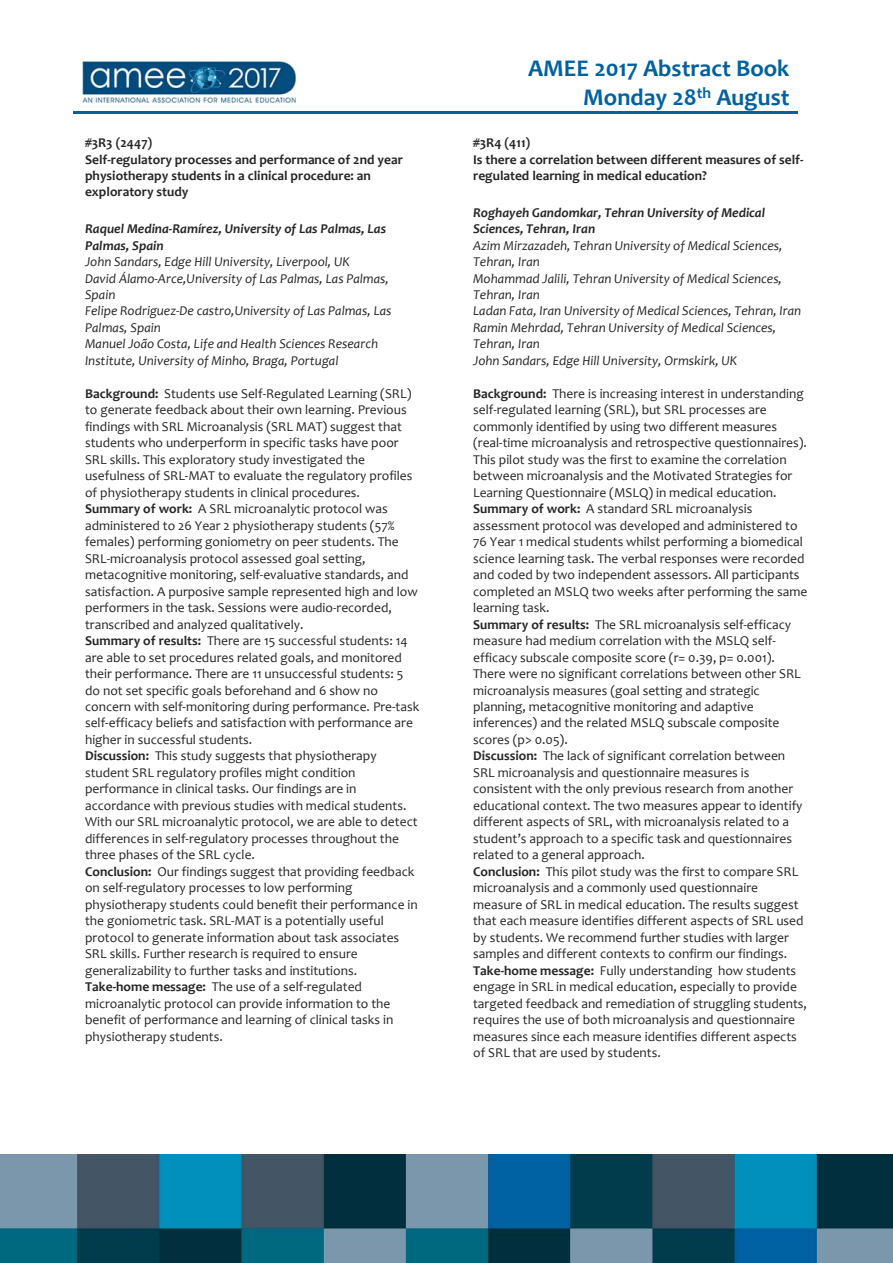
<style>
.page{position:relative;width:893px;height:1263px;background:#fff}
.page>*{position:absolute;margin:0;border:0;box-sizing:border-box;transform-origin:0 0}
.t1{font:700 24px/29.2px "Candara";color:#0061a1;text-align:right}
.t2{font:13.5px/16.5px "Candara";color:#262626}
.t3{font:italic 13.5px/16.5px "Candara";color:#262626}
.t4{font:700 13.5px/16.5px "Candara";color:#262626}
.t5{font:italic 700 13.5px/16.5px "Candara";color:#262626}
.s1{font-weight:700}
</style>
<div class="page">
<img style="left:0;top:1155px;width:893px;height:108px">
<hr style="left:73px;top:112px;width:257px;height:2px;background:#0061a1">
<hr style="left:329px;top:112px;width:468px;height:2px;background:#0061a1">
<img style="left:82px;top:62px;width:214px;height:40px">
<p class="t4" style="left:85px;top:136px;width:319px">#3R3 (2447)<br>Self‐regulatory processes and performance of 2nd year physiotherapy students in a clinical procedure: an exploratory study</p>
<p class="t5" style="left:85px;top:222px;width:302px">Raquel Medina‐Ramírez, University of Las Palmas, Las<br>Palmas, Spain</p>
<p class="t3" style="left:85px;top:255px;width:308px">John Sandars, Edge Hill University, Liverpool, UK<br>David Álamo‐Arce,University of Las Palmas, Las Palmas, Spain<br>Felipe Rodriguez‐De castro,University of Las Palmas, Las Palmas, Spain<br>Manuel João Costa, Life and Health Sciences Research Institute, University of Minho, Braga, Portugal</p>
<p class="t2" style="left:85px;top:387px;width:336px"><span class="s1">Background:</span> Students use Self‐Regulated Learning (SRL) to generate feedback about their own learning. Previous findings with SRL Microanalysis (SRL MAT) suggest that students who underperform in specific tasks have poor SRL skills. This exploratory study investigated the usefulness of SRL‐MAT to evaluate the regulatory profiles of physiotherapy students in clinical procedures.<br><span class="s1">Summary of work:</span> A SRL microanalytic protocol was administered to 26 Year 2 physiotherapy students (57% females) performing goniometry on peer students. The SRL‐microanalysis protocol assessed goal setting, metacognitive monitoring, self‐evaluative standards, and satisfaction. A purposive sample represented high and low performers in the task. Sessions were audio‐recorded, transcribed and analyzed qualitatively.<br><span class="s1">Summary of results:</span> There are 15 successful students: 14 are able to set procedures related goals, and monitored their performance. There are 11 unsuccessful students: 5 do not set specific goals beforehand and 6 show no concern with self‐monitoring during performance. Pre‐task self‐efficacy beliefs and satisfaction with performance are higher in successful students.<br><span class="s1">Discussion:</span> This study suggests that physiotherapy student SRL regulatory profiles might condition performance in clinical tasks. Our findings are in accordance with previous studies with medical students.<br>With our SRL microanalytic protocol, we are able to detect differences in self‐regulatory processes throughout the three phases of the SRL cycle.<br><span class="s1">Conclusion:</span> Our findings suggest that providing feedback on self‐regulatory processes to low performing physiotherapy students could benefit their performance in the goniometric task. SRL‐MAT is a potentially useful protocol to generate information about task associates SRL skills. Further research is required to ensure generalizability to further tasks and institutions.<br><span class="s1">Take‐home message:</span> The use of a self‐regulated microanalytic protocol can provide information to the benefit of performance and learning of clinical tasks in physiotherapy students.</p>
<h1 class="t1" style="left:528px;top:56px;width:263px">AMEE 2017 Abstract Book<br>Monday 28<sup>th</sup> August</h1>
<p class="t4" style="left:473px;top:136px;width:332px">#3R4 (411)<br>Is there a correlation between different measures of self‐ regulated learning in medical education?</p>
<p class="t5" style="left:473px;top:205px;width:294px">Roghayeh Gandomkar, Tehran University of Medical<br>Sciences, Tehran, Iran</p>
<p class="t3" style="left:473px;top:238px;width:330px">Azim Mirzazadeh, Tehran University of Medical Sciences, Tehran, Iran<br>Mohammad Jalili, Tehran University of Medical Sciences, Tehran, Iran<br>Ladan Fata, Iran University of Medical Sciences, Tehran, Iran Ramin Mehrdad, Tehran University of Medical Sciences, Tehran, Iran<br>John Sandars, Edge Hill University, Ormskirk, UK</p>
<p class="t2" style="left:473px;top:387px;width:336px"><span class="s1">Background:</span> There is increasing interest in understanding self‐regulated learning (SRL), but SRL processes are commonly identified by using two different measures (real‐time microanalysis and retrospective questionnaires).<br>This pilot study was the first to examine the correlation between microanalysis and the Motivated Strategies for Learning Questionnaire (MSLQ) in medical education.<br><span class="s1">Summary of work:</span> A standard SRL microanalysis assessment protocol was developed and administered to 76 Year 1 medical students whilst performing a biomedical science learning task. The verbal responses were recorded and coded by two independent assessors. All participants completed an MSLQ two weeks after performing the same learning task.<br><span class="s1">Summary of results:</span> The SRL microanalysis self‐efficacy measure had medium correlation with the MSLQ self‐ efficacy subscale composite score (r= 0.39, p= 0.001).<br>There were no significant correlations between other SRL microanalysis measures (goal setting and strategic planning, metacognitive monitoring and adaptive inferences) and the related MSLQ subscale composite scores (p&gt; 0.05).<br><span class="s1">Discussion:</span> The lack of significant correlation between SRL microanalysis and questionnaire measures is consistent with the only previous research from another educational context. The two measures appear to identify different aspects of SRL, with microanalysis related to a student’s approach to a specific task and questionnaires related to a general approach.<br><span class="s1">Conclusion:</span> This pilot study was the first to compare SRL microanalysis and a commonly used questionnaire measure of SRL in medical education. The results suggest that each measure identifies different aspects of SRL used by students. We recommend further studies with larger samples and different contexts to confirm our findings.<br><span class="s1">Take‐home message:</span> Fully understanding how students engage in SRL in medical education, especially to provide targeted feedback and remediation of struggling students, requires the use of both microanalysis and questionnaire measures since each measure identifies different aspects of SRL that are used by students.</p>
</div>
